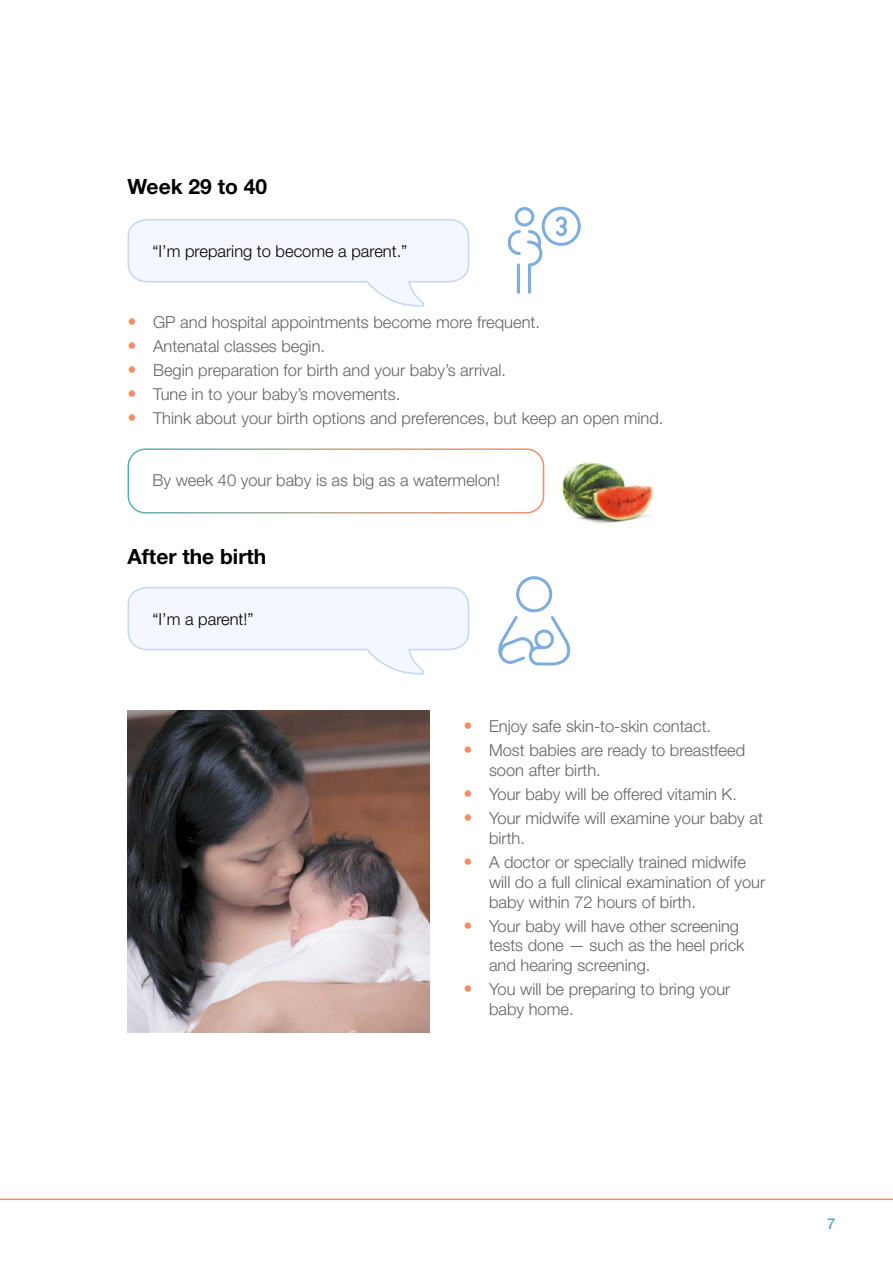
<style>
.page{position:relative;width:893px;height:1263px;background:#fff}
.page>*{position:absolute;margin:0;border:0;box-sizing:border-box;transform-origin:0 0}
.subhead{font:700 21px "Helvetica Neue";color:#000}
.body{font:300 16.5px/19.8px "Helvetica Neue";color:#646363}
.Black_Body_For_Boxes{font:300 16.5px "Helvetica Neue";color:#000}
.t1{font:500 15px "Helvetica Neue";color:#54aeb6}
.s1{font-weight:700;font-size:18px;color:#f28d65}
</style>
<div class="page">
<img style="left:128px;top:710px;width:301px;height:322px">
<img style="left:559px;top:462px;width:96px;height:62px">
<hr style="left:0;top:1198px;width:893px;height:2px;background:#f28d65">
<svg style="left:127px;top:587px;width:343px;height:88px"></svg>
<svg style="left:127px;top:219px;width:343px;height:88px"></svg>
<div style="left:128px;top:448px;width:416px;height:65px;border:2px solid #fff;border-radius:17px"></div>
<svg style="left:508px;top:207px;width:73px;height:87px"></svg>
<svg style="left:498px;top:576px;width:73px;height:89px"></svg>
<p class="subhead" style="left:128px;top:173px;width:141px">Week 29 to 40</p>
<p class="Black_Body_For_Boxes" style="left:152px;top:241px;width:256px">“I’m preparing to become a parent.”</p>
<p class="body" style="left:128px;top:312px;width:414px"><span class="s1">•</span> GP and hospital appointments become more frequent.</p>
<p class="body" style="left:128px;top:336px;width:199px"><span class="s1">•</span> Antenatal classes begin.</p>
<p class="body" style="left:128px;top:360px;width:380px"><span class="s1">•</span> Begin preparation for birth and your baby’s arrival.</p>
<p class="body" style="left:128px;top:384px;width:274px"><span class="s1">•</span> Tune in to your baby’s movements.</p>
<p class="body" style="left:128px;top:408px;width:537px"><span class="s1">•</span> Think about your birth options and preferences, but keep an open mind.</p>
<p class="body" style="left:152px;top:470px;width:349px">By week 40 your baby is as big as a watermelon!</p>
<p class="subhead" style="left:128px;top:544px;width:140px">After the birth</p>
<p class="Black_Body_For_Boxes" style="left:152px;top:609px;width:103px">“I’m a parent!”</p>
<p class="body" style="left:463px;top:716px;width:249px"><span class="s1">•</span> Enjoy safe skin-to-skin contact.</p>
<p class="body" style="left:489px;top:740px;width:258px;text-indent:-26px"><span class="s1">•</span> Most babies are ready to breastfeed soon after birth.</p>
<p class="body" style="left:463px;top:784px;width:275px"><span class="s1">•</span> Your baby will be offered vitamin K.</p>
<p class="body" style="left:489px;top:808px;width:275px;text-indent:-26px"><span class="s1">•</span> Your midwife will examine your baby at birth.</p>
<p class="body" style="left:489px;top:852px;width:278px;text-indent:-26px"><span class="s1">•</span> A doctor or specially trained midwife will do a full clinical examination of your baby within 72 hours of birth.</p>
<p class="body" style="left:489px;top:915px;width:257px;text-indent:-26px"><span class="s1">•</span> Your baby will have other screening tests done — such as the heel prick and hearing screening.</p>
<p class="body" style="left:489px;top:979px;width:243px;text-indent:-26px"><span class="s1">•</span> You will be preparing to bring your baby home.</p>
<p class="t1" style="left:827px;top:1215px;width:10px">7</p>
</div>
